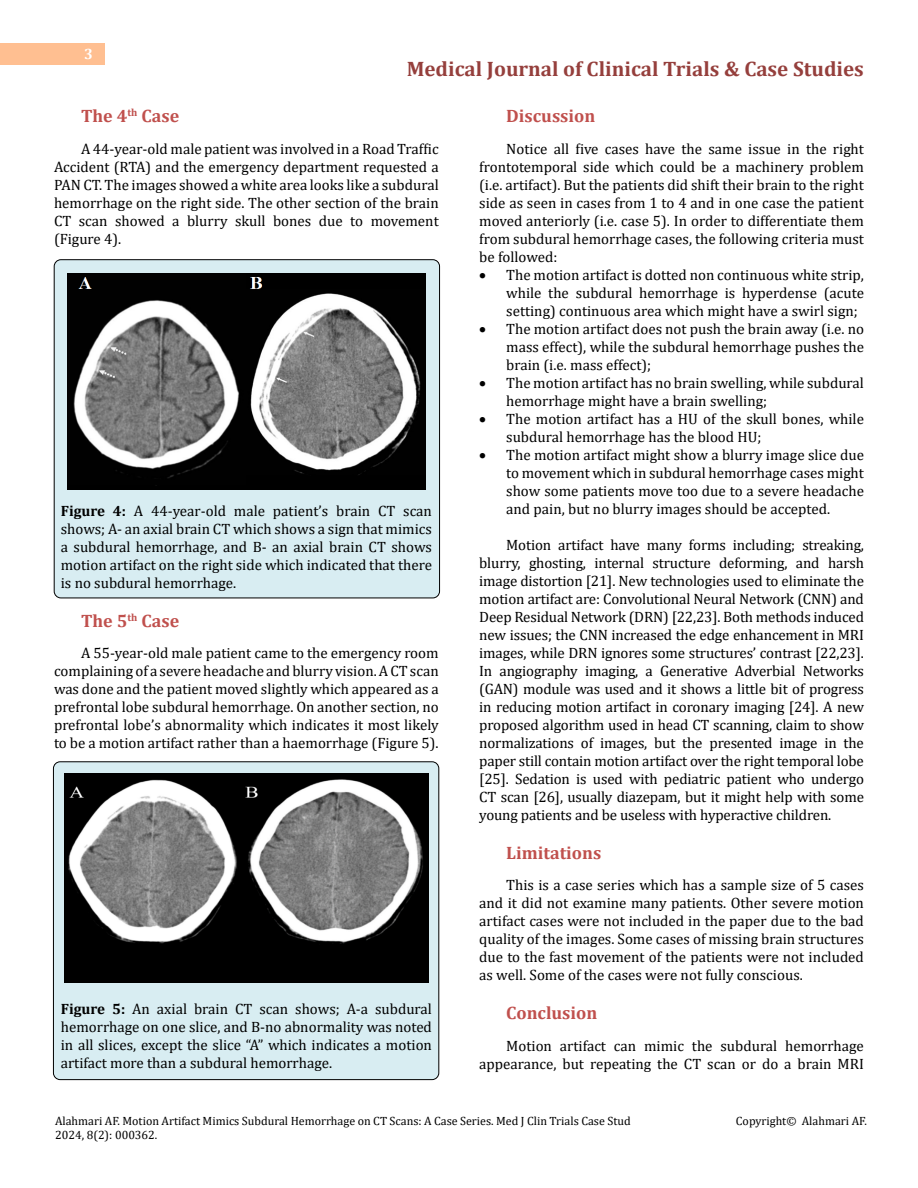
<style>
.page{position:relative;width:918px;height:1188px;background:#fff}
.page>*{position:absolute;margin:0;border:0;box-sizing:border-box;transform-origin:0 0}
.t1{font:700 21px "Cambria";color:#953f3c}
.t2{font:700 18px "Cambria";color:#c0504d}
.t3{font:15px/18px "Cambria";color:#000;text-align:justify}
.t4{font:700 15px "Cambria";color:#fff}
.t5{font:12px/14.4px "Cambria";color:#000}
.s1{font-weight:700}
</style>
<div class="page">
<div style="left:0;top:43px;width:105px;height:21px;background:#ffbf91"></div>
<div style="left:54px;top:260px;width:386px;height:338px;background:#d8edf2;border-radius:7px"></div>
<div style="left:54px;top:259px;width:386px;height:339px;border:1px solid #000;border-radius:7px"></div>
<div style="left:53px;top:762px;width:386px;height:318px;background:#d8edf2;border-radius:7px"></div>
<div style="left:53px;top:761px;width:386px;height:319px;border:1px solid #000;border-radius:7px"></div>
<img style="left:68px;top:274px;width:357px;height:215px">
<img style="left:64px;top:773px;width:365px;height:209px">
<p class="t4" style="left:84px;top:44px;width:10px">3</p>
<h1 class="t1" style="left:407px;top:54px;width:459px">Medical Journal of Clinical Trials &amp; Case Studies</h1>
<p class="t2" style="left:81px;top:103px;width:100px">The 4<sup>th</sup> Case</p>
<p class="t3" style="left:54px;top:139px;width:386px;text-indent:27px">A 44-year-old male patient was involved in a Road Traffic Accident (RTA) and the emergency department requested a PAN CT. The images showed a white area looks like a subdural hemorrhage on the right side. The other section of the brain CT scan showed a blurry skull bones due to movement (Figure 4).</p>
<p class="t3" style="left:61px;top:502px;width:373px"><span class="s1">Figure 4:</span> A 44-year-old male patient’s brain CT scan shows; A- an axial brain CT which shows a sign that mimics a subdural hemorrhage, and B- an axial brain CT shows motion artifact on the right side which indicated that there is no subdural hemorrhage.</p>
<p class="t2" style="left:81px;top:608px;width:100px">The 5<sup>th</sup> Case</p>
<p class="t3" style="left:54px;top:644px;width:386px;text-indent:27px">A 55-year-old male patient came to the emergency room complaining of a severe headache and blurry vision. A CT scan was done and the patient moved slightly which appeared as a prefrontal lobe subdural hemorrhage. On another section, no prefrontal lobe’s abnormality which indicates it most likely to be a motion artifact rather than a haemorrhage (Figure 5).</p>
<p class="t3" style="left:61px;top:1000px;width:373px"><span class="s1">Figure 5:</span> An axial brain CT scan shows; A-a subdural hemorrhage on one slice, and B-no abnormality was noted in all slices, except the slice “A” which indicates a motion artifact more than a subdural hemorrhage.</p>
<p class="t2" style="left:506px;top:103px;width:91px">Discussion</p>
<p class="t3" style="left:479px;top:139px;width:386px;text-indent:27px">Notice all five cases have the same issue in the right frontotemporal side which could be a machinery problem (i.e. artifact). But the patients did shift their brain to the right side as seen in cases from 1 to 4 and in one case the patient moved anteriorly (i.e. case 5). In order to differentiate them from subdural hemorrhage cases, the following criteria must be followed:</p>
<p class="t3" style="left:506px;top:265px;width:359px;text-indent:-27px">• The motion artifact is dotted non continuous white strip, while the subdural hemorrhage is hyperdense (acute setting) continuous area which might have a swirl sign;</p>
<p class="t3" style="left:506px;top:319px;width:359px;text-indent:-27px">• The motion artifact does not push the brain away (i.e. no mass effect), while the subdural hemorrhage pushes the brain (i.e. mass effect);</p>
<p class="t3" style="left:506px;top:373px;width:359px;text-indent:-27px">• The motion artifact has no brain swelling, while subdural hemorrhage might have a brain swelling;</p>
<p class="t3" style="left:506px;top:409px;width:359px;text-indent:-27px">• The motion artifact has a HU of the skull bones, while subdural hemorrhage has the blood HU;</p>
<p class="t3" style="left:506px;top:445px;width:359px;text-indent:-27px">• The motion artifact might show a blurry image slice due to movement which in subdural hemorrhage cases might show some patients move too due to a severe headache and pain, but no blurry images should be accepted.</p>
<p class="t3" style="left:479px;top:535px;width:386px;text-indent:27px">Motion artifact have many forms including; streaking, blurry, ghosting, internal structure deforming, and harsh image distortion [21]. New technologies used to eliminate the motion artifact are: Convolutional Neural Network (CNN) and Deep Residual Network (DRN) [22,23]. Both methods induced new issues; the CNN increased the edge enhancement in MRI images, while DRN ignores some structures’ contrast [22,23].<br>In angiography imaging, a Generative Adverbial Networks (GAN) module was used and it shows a little bit of progress in reducing motion artifact in coronary imaging [24]. A new proposed algorithm used in head CT scanning, claim to show normalizations of images, but the presented image in the paper still contain motion artifact over the right temporal lobe [25]. Sedation is used with pediatric patient who undergo CT scan [26], usually diazepam, but it might help with some young patients and be useless with hyperactive children.</p>
<p class="t2" style="left:506px;top:840px;width:97px">Limitations</p>
<p class="t3" style="left:479px;top:876px;width:386px;text-indent:27px">This is a case series which has a sample size of 5 cases and it did not examine many patients. Other severe motion artifact cases were not included in the paper due to the bad quality of the images. Some cases of missing brain structures due to the fast movement of the patients were not included as well. Some of the cases were not fully conscious.</p>
<p class="t2" style="left:506px;top:1000px;width:93px">Conclusion</p>
<p class="t3" style="left:479px;top:1036px;width:386px;text-align:right">Motion artifact can mimic the subdural hemorrhage appearance, but repeating the CT scan or do a brain MRI</p>
<p class="t5" style="left:55px;top:1114px;width:577px">Alahmari AF. Motion Artifact Mimics Subdural Hemorrhage on CT Scans: A Case Series. Med J Clin Trials Case Stud<br>2024, 8(2): 000362.</p>
<p class="t5" style="left:736px;top:1114px;width:133px">Copyright© Alahmari AF.</p>
</div>
